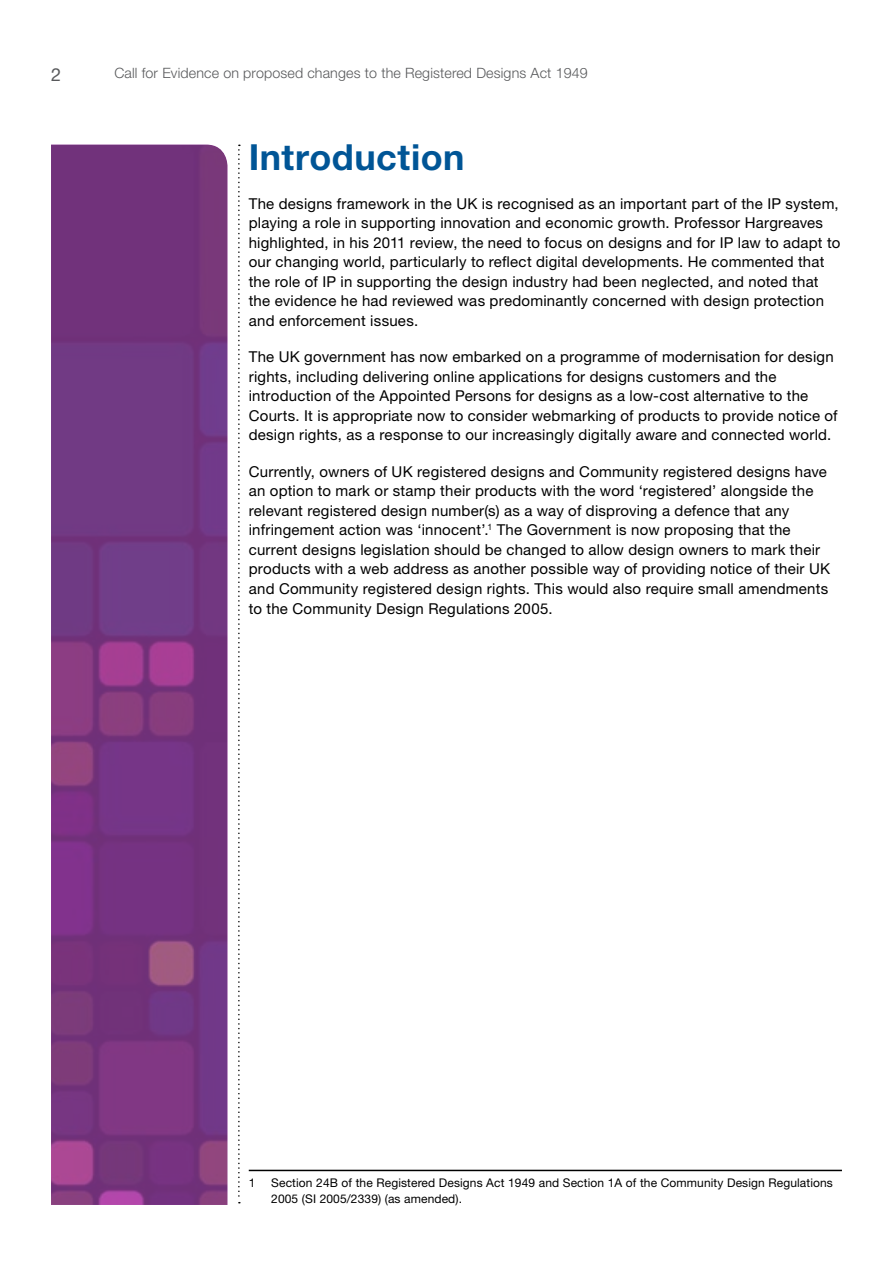
<style>
.page{position:relative;width:893px;height:1263px;background:#fff}
.page>*{position:absolute;margin:0;border:0;box-sizing:border-box;transform-origin:0 0}
.Heading_1{font:700 36px "Helvetica Neue LT Std";letter-spacing:.015em;color:#005596}
.t1{font:18px "Helvetica Neue LT Std";color:#58595b}
.Body{font:15px/19.5px "Helvetica Neue LT Std";letter-spacing:.015em;color:#000}
.t2{font:300 14.25px "Helvetica Neue LT Std";letter-spacing:.01em;color:#58595b}
.Footnote_text{font:12px/16.5px "Helvetica Neue LT Std";letter-spacing:.01em;color:#000}
</style>
<div class="page">
<svg style="left:238px;top:145px;width:2px;height:1058px"></svg>
<hr style="left:249px;top:1170px;width:593px;height:1px;background:#000">
<img style="left:51px;top:145px;width:176px;height:1060px">
<p class="t1" style="left:51px;top:64px;width:12px">2</p>
<p class="t2" style="left:114px;top:64px;width:475px">Call for Evidence on proposed changes to the Registered Designs Act 1949</p>
<h1 class="Heading_1" style="left:249px;top:135px;width:217px">Introduction</h1>
<p class="Body" style="left:249px;top:194px;width:593px">The designs framework in the UK is recognised as an important part of the IP system, playing a role in supporting innovation and economic growth. Professor Hargreaves highlighted, in his 2011 review, the need to focus on designs and for IP law to adapt to our changing world, particularly to reflect digital developments. He commented that the role of IP in supporting the design industry had been neglected, and noted that the evidence he had reviewed was predominantly concerned with design protection and enforcement issues.</p>
<p class="Body" style="left:249px;top:347px;width:590px">The UK government has now embarked on a programme of modernisation for design rights, including delivering online applications for designs customers and the introduction of the Appointed Persons for designs as a low-cost alternative to the Courts. It is appropriate now to consider webmarking of products to provide notice of design rights, as a response to our increasingly digitally aware and connected world.</p>
<p class="Body" style="left:249px;top:462px;width:583px">Currently, owners of UK registered designs and Community registered designs have an option to mark or stamp their products with the word ‘registered’ alongside the relevant registered design number(s) as a way of disproving a defence that any infringement action was ‘innocent’.<sup>1</sup> The Government is now proposing that the current designs legislation should be changed to allow design owners to mark their products with a web address as another possible way of providing notice of their UK and Community registered design rights. This would also require small amendments to the Community Design Regulations 2005.</p>
<p class="Footnote_text" style="left:249px;top:1174px;width:8px">1</p>
<p class="Footnote_text" style="left:271px;top:1174px;width:563px">Section 24B of the Registered Designs Act 1949 and Section 1A of the Community Design Regulations<br>2005 (SI 2005/2339) (as amended).</p>
</div>
